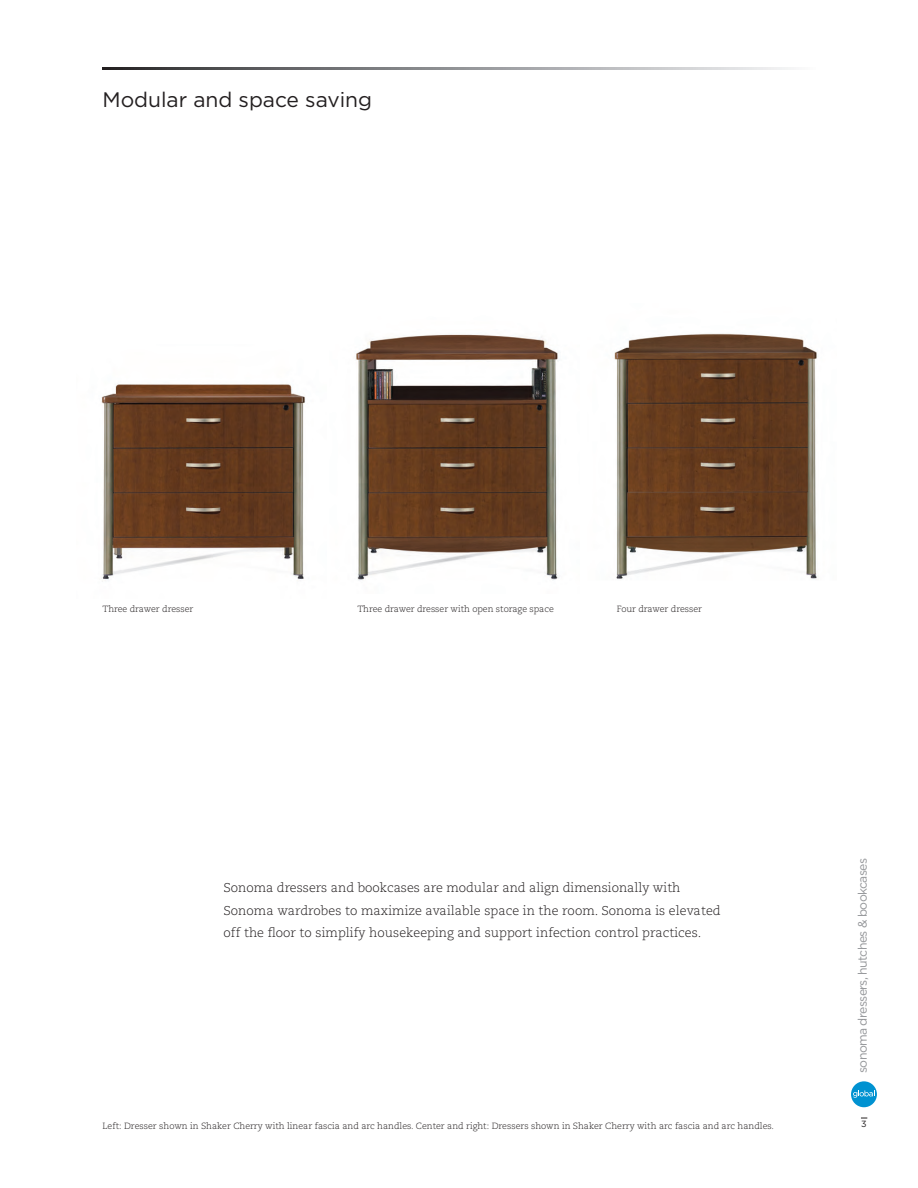
<style>
.page{position:relative;width:918px;height:1188px;background:#fff}
.page>*{position:absolute;margin:0;border:0;box-sizing:border-box;transform-origin:0 0}
.t1{font:21px "Gotham";color:#231f20}
.t2{font:300 12.75px/22.5px "Caecilia LT Std";letter-spacing:.005em;color:#231f20}
.t3{font:12.3px "Gotham";letter-spacing:-.05em;color:#939598}
.t4{font:300 9px "Caecilia LT Std";color:#231f20}
.t5{font:9px "Gotham";color:#231f20}
</style>
<div class="page">
<svg style="left:103px;top:68px;width:688px;height:1px"></svg>
<img style="left:101px;top:384px;width:204px;height:198px">
<img style="left:356px;top:334px;width:203px;height:247px">
<img style="left:614px;top:333px;width:203px;height:246px">
<div style="left:851px;top:1081px;width:26px;height:26px;background:#0092d1;border-radius:50%"></div>
<svg style="left:853px;top:1090px;width:22px;height:8px"></svg>
<h1 class="t1" style="left:103px;top:86px;width:271px">Modular and space saving</h1>
<p class="t4" style="left:103px;top:604px;width:92px">Three drawer dresser</p>
<p class="t4" style="left:357px;top:604px;width:198px">Three drawer dresser with open storage space</p>
<p class="t4" style="left:617px;top:604px;width:87px">Four drawer dresser</p>
<h2 class="t2" style="left:224px;top:877px;width:499px">Sonoma dressers and bookcases are modular and align dimensionally with<br>Sonoma wardrobes to maximize available space in the room. Sonoma is elevated off the floor to simplify housekeeping and support infection control practices.</h2>
<h3 class="t3" style="left:854px;top:1073px;width:217px;rotate:-90deg">sonoma dressers, hutches &amp; bookcases</h3>
<p class="t4" style="left:103px;top:1120px;width:673px">Left: Dresser shown in Shaker Cherry with linear fascia and arc handles. Center and right: Dressers shown in Shaker Cherry with arc fascia and arc handles.</p>
<p class="t5" style="left:861px;top:1119px;width:7px">3</p>
</div>
